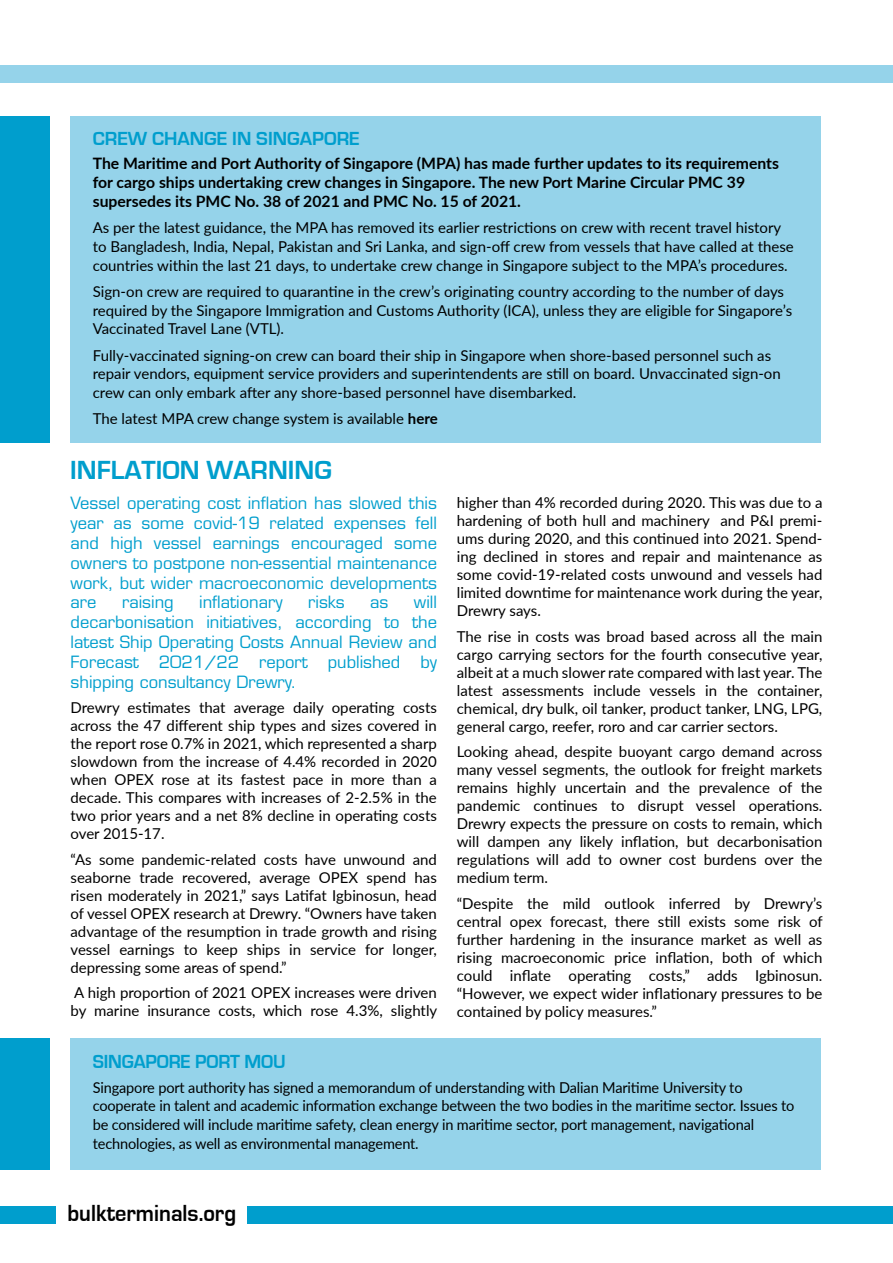
<style>
.page{position:relative;width:893px;height:1263px;background:#fff}
.page>*{position:absolute;margin:0;border:0;box-sizing:border-box;transform-origin:0 0}
.t1{font:700 27px "Eurostile";color:#009ecd}
.t2{font:700 24px "Eurostile";color:#000;scale:.93 1}
.t3{font:700 19.5px "Eurostile";color:#009ecd}
.t4{font:700 19.5px "Eurostile";color:#009ecd;scale:.96 1}
.t5{font:16.5px/19.8px "Eurostile";color:#009ecd;text-align:justify}
.t6{font:700 15.75px/18.8px "Lato";color:#000}
.t7{font:15px/18px "Lato";color:#000;text-align:justify}
.s1{font-weight:700}
</style>
<div class="page">
<div style="left:0;top:65px;width:893px;height:18px;background:#95d3ea"></div>
<div style="left:70px;top:116px;width:750px;height:326px;background:#95d3ea"></div>
<div style="left:0;top:116px;width:49px;height:326px;background:#009ecd"></div>
<div style="left:248px;top:1206px;width:645px;height:18px;background:#009ecd"></div>
<div style="left:0;top:1206px;width:56px;height:18px;background:#009ecd"></div>
<div style="left:70px;top:1038px;width:750px;height:132px;background:#95d3ea"></div>
<div style="left:0;top:1038px;width:49px;height:132px;background:#009ecd"></div>
<h3 class="t3" style="left:93px;top:127px;width:269px">CREW CHANGE IN SINGAPORE</h3>
<p class="t6" style="left:93px;top:153px;width:688px">The Maritime and Port Authority of Singapore (MPA) has made further updates to its requirements for cargo ships undertaking crew changes in Singapore. The new Port Marine Circular PMC 39 supersedes its PMC No. 38 of 2021 and PMC No. 15 of 2021.</p>
<p class="t7" style="left:93px;top:218px;width:702px;line-height:18.8px;text-align:left">As per the latest guidance, the MPA has removed its earlier restrictions on crew with recent travel history to Bangladesh, India, Nepal, Pakistan and Sri Lanka, and sign-off crew from vessels that have called at these countries within the last 21 days, to undertake crew change in Singapore subject to the MPA’s procedures.</p>
<p class="t7" style="left:93px;top:281px;width:701px;line-height:18.8px;text-align:left">Sign-on crew are required to quarantine in the crew’s originating country according to the number of days required by the Singapore Immigration and Customs Authority (ICA), unless they are eligible for Singapore’s<br>Vaccinated Travel Lane (VTL).</p>
<p class="t7" style="left:93px;top:345px;width:690px;line-height:18.8px;text-align:left">Fully-vaccinated signing-on crew can board their ship in Singapore when shore-based personnel such as repair vendors, equipment service providers and superintendents are still on board. Unvaccinated sign-on crew can only embark after any shore-based personnel have disembarked.</p>
<p class="t7" style="left:93px;top:409px;width:346px">The latest MPA crew change system is available <span class="s1">here</span></p>
<h1 class="t1" style="left:70px;top:456px;width:263px">INFLATION WARNING</h1>
<p class="t5" style="left:71px;top:493px;width:368px">Vessel operating cost inflation has slowed this year as some covid-19 related expenses fell and high vessel earnings encouraged some owners to postpone non-essential maintenance work, but wider macroeconomic developments are</p>
<p class="t5" style="left:122px;top:592px;width:53px">raising</p>
<p class="t5" style="left:199px;top:592px;width:85px">inflationary</p>
<p class="t5" style="left:308px;top:592px;width:38px">risks</p>
<p class="t5" style="left:370px;top:592px;width:20px">as</p>
<p class="t5" style="left:71px;top:592px;width:368px;text-indent:343px">will decarbonisation initiatives, according to the latest Ship Operating Costs Annual Review and Forecast 2021/22 report published by shipping consultancy Drewry.</p>
<p class="t7" style="left:71px;top:698px;width:368px">Drewry estimates that average daily operating costs across the 47 different ship types and sizes covered in the report rose 0.7% in 2021, which represented a sharp slowdown from the increase of 4.4% recorded in 2020 when OPEX rose at its fastest pace in more than a decade. This compares with increases of 2-2.5% in the two prior years and a net 8% decline in operating costs over 2015-17.</p>
<p class="t7" style="left:71px;top:849px;width:368px">“As some pandemic-related costs have unwound and seaborne trade recovered, average OPEX spend has risen moderately in 2021,” says Latifat Igbinosun, head of vessel OPEX research at Drewry. “Owners have taken advantage of the resumption in trade growth and rising vessel earnings to keep ships in service for longer, depressing some areas of spend.”</p>
<p class="t7" style="left:71px;top:983px;width:368px">A high proportion of 2021 OPEX increases were driven by marine insurance costs, which rose 4.3%, slightly</p>
<p class="t7" style="left:457px;top:493px;width:367px">higher than 4% recorded during 2020. This was due to a hardening of both hull and machinery and P&amp;I premi&shy;ums during 2020, and this continued into 2021. Spend&shy;ing declined in stores and repair and maintenance as some covid-19-related costs unwound and vessels had limited downtime for maintenance work during the year, Drewry says.</p>
<p class="t7" style="left:457px;top:627px;width:367px">The rise in costs was broad based across all the main cargo carrying sectors for the fourth consecutive year, albeit at a much slower rate compared with last year. The latest assessments include vessels in the container, chemical, dry bulk, oil tanker, product tanker, LNG, LPG, general cargo, reefer, roro and car carrier sectors.</p>
<p class="t7" style="left:457px;top:742px;width:367px">Looking ahead, despite buoyant cargo demand across many vessel segments, the outlook for freight markets remains highly uncertain and the prevalence of the pandemic continues to disrupt vessel operations.<br>Drewry expects the pressure on costs to remain, which will dampen any likely inflation, but decarbonisation regulations will add to owner cost burdens over the medium term.</p>
<p class="t7" style="left:457px;top:894px;width:367px">“Despite the mild outlook inferred by Drewry’s central opex forecast, there still exists some risk of further hardening in the insurance market as well as rising macroeconomic price inflation, both of which could inflate operating costs,” adds Igbinosun. “However, we expect wider inflationary pressures to be contained by policy measures.”</p>
<h3 class="t4" style="left:93px;top:1051px;width:202px">SINGAPORE PORT MOU</h3>
<p class="t7" style="left:93px;top:1077px;width:703px;line-height:18.8px;text-align:left">Singapore port authority has signed a memorandum of understanding with Dalian Maritime University to cooperate in talent and academic information exchange between the two bodies in the maritime sector. Issues to be considered will include maritime safety, clean energy in maritime sector, port management, navigational technologies, as well as environmental management.</p>
<h2 class="t2" style="left:67px;top:1199px;width:183px">bulkterminals.org</h2>
</div>
